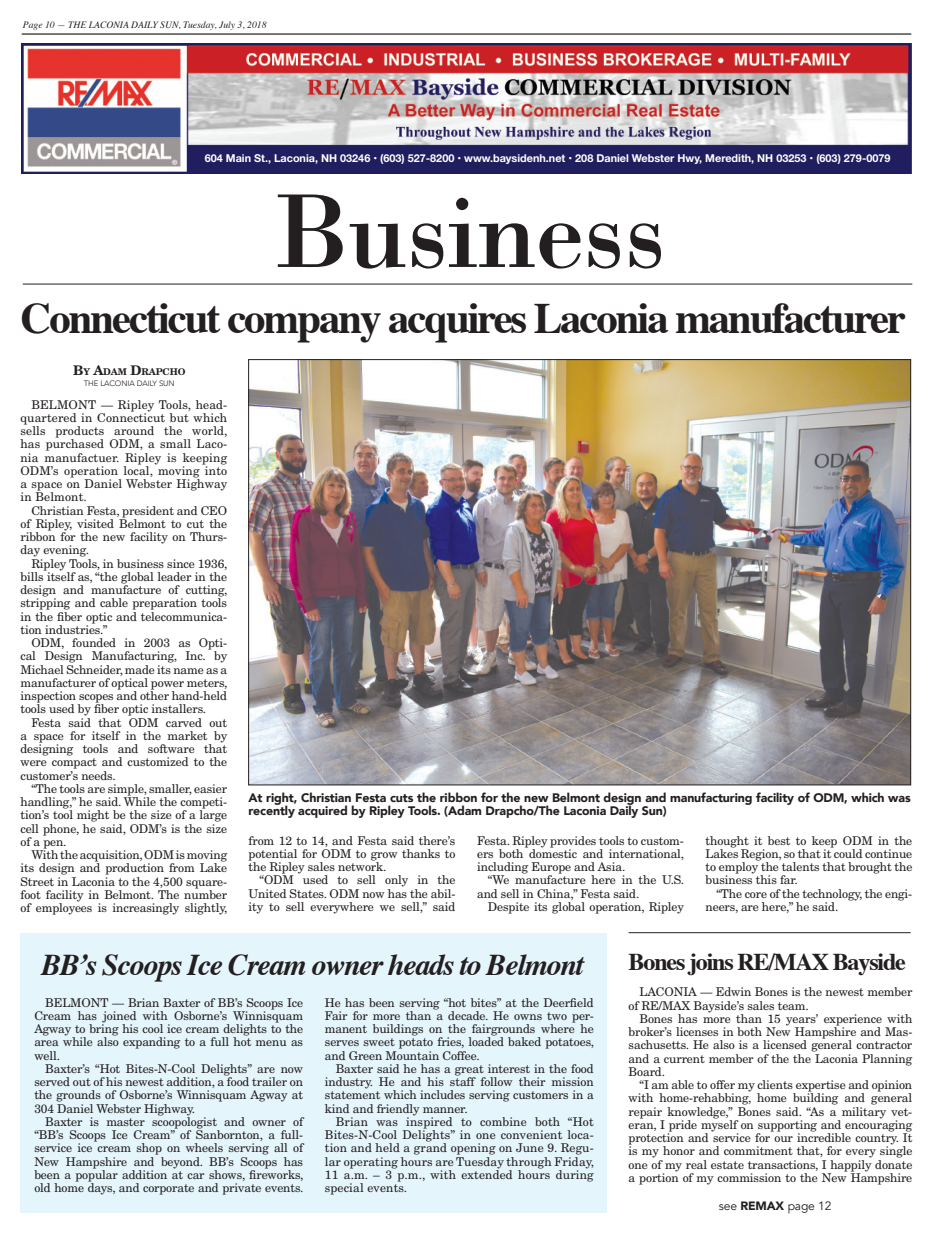
<style>
.page{position:relative;width:933px;height:1236px;background:#fff}
.page>*{position:absolute;margin:0;border:0;box-sizing:border-box;transform-origin:0 0}
.t1{font:700 43.35px "Times";letter-spacing:-.05em;color:#231f20}
.t2{font:italic 700 30.15px "Times";letter-spacing:-.04em;color:#231f20}
.t3{font:700 24.15px "Times";letter-spacing:-.05em;color:#231f20}
.t4{font:900 12.3px/13.6px "Avenir";letter-spacing:-.01em;color:#231f20}
.t5{font:12px/13.2px "New Century Schlbk";letter-spacing:-.01em;color:#231f20;text-align:justify}
.t6{font:12px "Avenir";letter-spacing:-.01em;color:#231f20}
.t7{font:700 10.8px "Helvetica Neue";color:#fff}
.t8{font:italic 9.6px "Times";color:#231f20}
.t9{font:700 9.3px "New Century Schlbk";letter-spacing:-.015em;color:#231f20}
.t10{font:300 7.8px "Avenir";letter-spacing:-.01em;color:#231f20}
.s1{font-size:13.2px}
.s2{font-weight:900}
</style>
<div class="page">
<hr style="left:22px;top:33px;width:889px;height:2px;background:#231f20">
<img style="left:22px;top:43px;width:889px;height:130px">
<div style="left:20px;top:933px;width:587px;height:279px;background:#e5f5fc"></div>
<svg style="left:278px;top:195px;width:383px;height:74px"></svg>
<hr style="left:23px;top:284px;width:889px;height:1px;background:#231f20">
<img style="left:250px;top:361px;width:658px;height:422px">
<hr style="left:628px;top:932px;width:282px;height:1px;background:#231f20">
<p class="t8" style="left:23px;top:16px;width:245px">Page 10 — THE LACONIA DAILY SUN, Tuesday, July 3, 2018</p>
<p class="t7" style="left:205px;top:152px;width:687px">604 Main St., Laconia, NH 03246 • (603) 527-8200 • www.baysidenh.net • 208 Daniel Webster Hwy, Mered ith, NH 03253 • (603) 279-0079</p>
<h1 class="t1" style="left:20px;top:277px;width:887px">Connecticut company acquires Laconia manufacturer</h1>
<p class="t9" style="left:73px;top:366px;width:114px"><span class="s1">B</span>Y <span class="s1">A</span>DAM <span class="s1">D</span>RAPCHO</p>
<p class="t10" style="left:84px;top:379px;width:92px">THE LACONIA DAILY SUN</p>
<p class="t5" style="left:20px;top:398px;width:209px;text-indent:11px">BELMONT — Ripley Tools, head&shy;quartered in Connecticut but which sells products around the world, has purchased ODM, a small Laco&shy;nia manufactuer. Ripley is keeping ODM’s operation local, moving into a space on Daniel Webster Highway in Belmont.</p>
<p class="t5" style="left:20px;top:504px;width:208px;text-indent:11px">Christian Festa, president and CEO of Ripley, visited Belmont to cut the ribbon for the new facility on Thurs&shy;day evening.</p>
<p class="t5" style="left:20px;top:557px;width:209px;text-indent:11px">Ripley Tools, in business since 1936, bills itself as, “the global leader in the design and manufacture of cutting, stripping and cable preparation tools in the fiber optic and telecommunica&shy;tion industries.”</p>
<p class="t5" style="left:20px;top:636px;width:209px;text-indent:11px">ODM, founded in 2003 as Opti&shy;cal Design Manufacturing, Inc. by Michael Schneider, made its name as a manufacturer of optical power meters, inspection scopes and other hand-held tools used by fiber optic installers.</p>
<p class="t5" style="left:20px;top:716px;width:208px;text-indent:11px">Festa said that ODM carved out a space for itself in the market by designing tools and software that were compact and customized to the customer’s needs.</p>
<p class="t5" style="left:20px;top:782px;width:208px;text-indent:11px">“The tools are simple, smaller, easier handling,” he said. While the competi&shy;tion’s tool might be the size of a large cell phone, he said, ODM’s is the size of a pen.</p>
<p class="t5" style="left:20px;top:848px;width:209px;text-indent:11px">With the acquisition, ODM is moving its design and production from Lake Street in Laconia to the 4,500 square&shy;foot facility in Belmont. The number of employees is increasingly slightly,</p>
<p class="t4" style="left:248px;top:790px;width:663px">At right, Christian Festa cuts the ribbon for the new Belmont design and manufacturing facility of ODM, which was recently acquired by Ripley Tools. (Adam Drapcho/The Laconia Daily Sun)</p>
<p class="t5" style="left:248px;top:834px;width:208px">from 12 to 14, and Festa said there’s potential for ODM to grow thanks to the Ripley sales network.</p>
<p class="t5" style="left:248px;top:874px;width:208px;text-indent:11px">“ODM used to sell only in the United States. ODM now has the abil&shy;ity to sell everywhere we sell,” said</p>
<p class="t5" style="left:477px;top:834px;width:209px">Festa. Ripley provides tools to custom&shy;ers both domestic and international, including Europe and Asia.</p>
<p class="t5" style="left:477px;top:874px;width:209px;text-indent:11px">“We manufacture here in the U.S. and sell in China,” Festa said.</p>
<p class="t5" style="left:488px;top:900px;width:197px">Despite its global operation, Ripley</p>
<p class="t5" style="left:705px;top:834px;width:208px">thought it best to keep ODM in the Lakes Region, so that it could continue to employ the talents that brought the business this far.</p>
<p class="t5" style="left:705px;top:887px;width:208px;text-indent:11px">“The core of the technology, the engi&shy;neers, are here,” he said.</p>
<h2 class="t2" style="left:42px;top:936px;width:544px">BB’s Scoops Ice Cream owner heads to Belmont</h2>
<p class="t5" style="left:34px;top:996px;width:270px;text-indent:11px">BELMONT — Brian Baxter of BB’s Scoops Ice Cream has joined with Osborne’s Winnisquam Agway to bring his cool ice cream delights to the area while also expanding to a full hot menu as well.</p>
<p class="t5" style="left:34px;top:1062px;width:270px;text-indent:11px">Baxter’s “Hot Bites-N-Cool Delights” are now served out of his newest addition, a food trailer on the grounds of Osborne’s Winnisquam Agway at 304 Daniel Webster Highway.</p>
<p class="t5" style="left:34px;top:1115px;width:271px;text-indent:11px">Baxter is master scoopologist and owner of “BB’s Scoops Ice Cream” of Sanbornton, a full&shy;service ice cream shop on wheels serving all of New Hampshire and beyond. BB’s Scoops has been a popular addition at car shows, fireworks, old home days, and corporate and private events.</p>
<p class="t5" style="left:325px;top:996px;width:271px">He has been serving “hot bites” at the Deerfield Fair for more than a decade. He owns two per&shy;manent buildings on the fairgrounds where he serves sweet potato fries, loaded baked potatoes, and Green Mountain Coffee.</p>
<p class="t5" style="left:325px;top:1062px;width:270px;text-indent:11px">Baxter said he has a great interest in the food industry. He and his staff follow their mission statement which includes serving customers in a kind and friendly manner.</p>
<p class="t5" style="left:325px;top:1115px;width:271px;text-indent:11px">Brian was inspired to combine both “Hot Bites-N-Cool Delights” in one convenient loca&shy;tion and held a grand opening on June 9. Regu&shy;lar operating hours are Tuesday through Friday, 11 a.m. – 3 p.m., with extended hours during special events.</p>
<h3 class="t3" style="left:628px;top:939px;width:279px">Bones joins RE/MAX Bayside</h3>
<p class="t5" style="left:628px;top:986px;width:285px;text-indent:11px">LACONIA — Edwin Bones is the newest member of RE/MAX Bayside’s sales team.</p>
<p class="t5" style="left:628px;top:1012px;width:285px;text-indent:11px">Bones has more than 15 years’ experience with broker’s licenses in both New Hampshire and Mas&shy;sachusetts. He also is a licensed general contractor and a current member of the the Laconia Planning Board.</p>
<p class="t5" style="left:628px;top:1078px;width:285px;text-indent:11px">“I am able to offer my clients expertise and opinion with home-rehabbing, home building and general repair knowledge,” Bones said. “As a military vet&shy;eran, I pride myself on supporting and encouraging protection and service for our incredible country. It is my honor and commitment that, for every single one of my real estate transactions, I happily donate a portion of my commission to the New Hampshire</p>
<p class="t6" style="left:718px;top:1198px;width:114px">see <span class="s2">REMAX</span> page 12</p>
</div>
